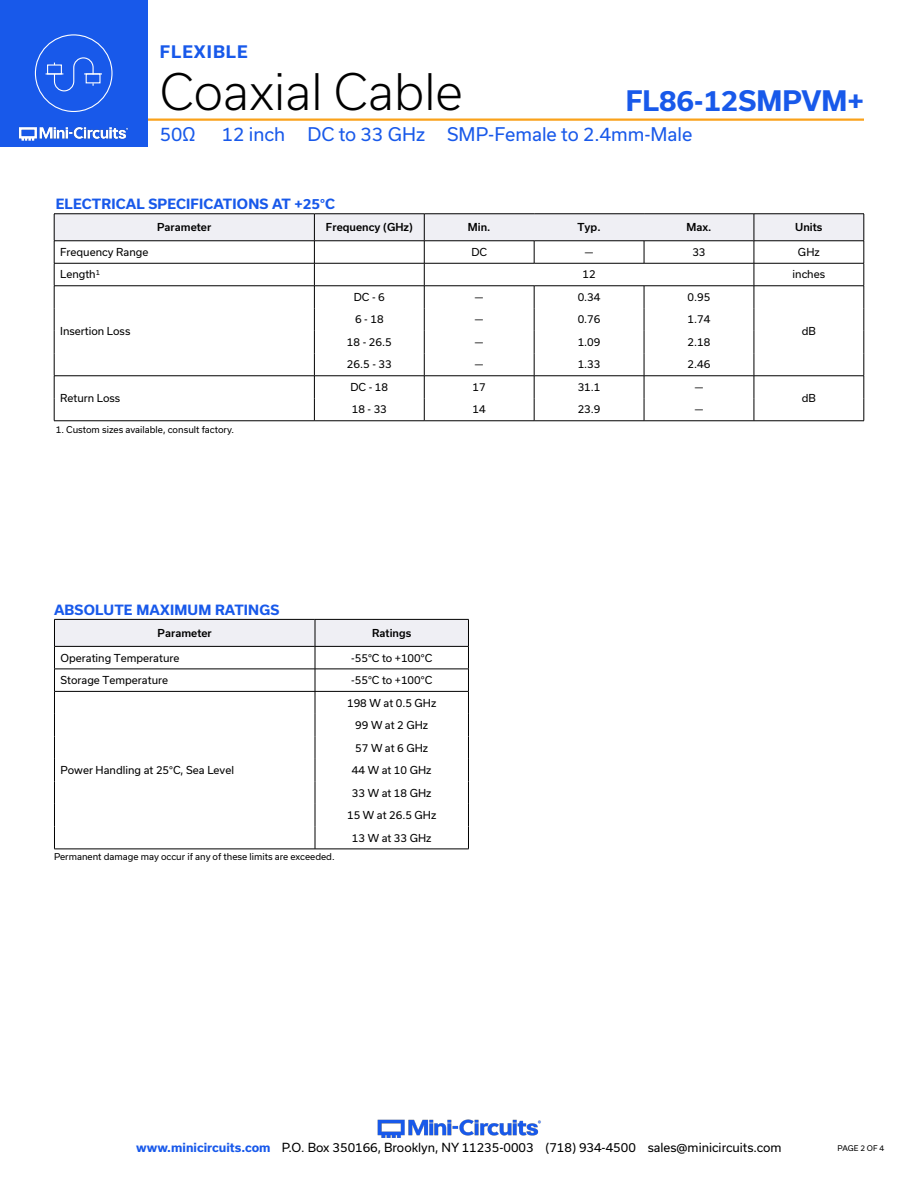
<style>
.page{position:relative;width:918px;height:1188px;background:#fff}
.page>*{position:absolute;margin:0;border:0;box-sizing:border-box;transform-origin:0 0}
.t1{font:300 48px "Usual";color:#000}
.t2{font:700 27px "Usual";color:#1859ea}
.t3{font:18px "Usual";color:#1859ea}
.t4{font:700 16.5px "Usual";letter-spacing:.065em;color:#1859ea}
.Blue_Headers{font:700 13.5px "Usual";letter-spacing:.015em;color:#1859ea}
.t5{font:12px "Usual";color:#000}
.Table_Body_Center{font:10.5px "Usual";color:#000}
.Table_Body_Left_Just{font:10.5px "Usual";color:#000}
.Table_Header_Center{font:500 10.5px "Usual";color:#000}
.Notes{font:9px "Usual";color:#000}
.t6{font:7.5px "Usual";color:#000}
.s1{font-weight:700;color:#1859ea}
</style>
<div class="page">
<img style="left:377px;top:1119px;width:164px;height:19px">
<hr style="left:111px;top:118px;width:753px;height:3px;background:#faa21b">
<div style="left:0;top:0;width:147px;height:147px;background:#1859ea"></div>
<hr style="left:917px;top:0;width:1px;height:147px;background:#1859ea">
<img style="left:18px;top:126px;width:111px;height:15px">
<div style="left:35px;top:34px;width:77px;height:78px;border:1px solid #fff;border-radius:50%"></div>
<svg style="left:46px;top:57px;width:56px;height:35px"></svg>
<hr style="left:54px;top:421px;width:260px;height:1px;background:#000">
<hr style="left:754px;top:421px;width:110px;height:1px;background:#000">
<hr style="left:314px;top:421px;width:110px;height:1px;background:#000">
<hr style="left:424px;top:421px;width:110px;height:1px;background:#000">
<hr style="left:534px;top:421px;width:110px;height:1px;background:#000">
<hr style="left:644px;top:421px;width:110px;height:1px;background:#000">
<svg style="left:54px;top:214px;width:811px;height:207px"></svg>
<div style="left:54px;top:619px;width:261px;height:27px;background:#efeff4"></div>
<div style="left:315px;top:619px;width:153px;height:27px;background:#efeff4"></div>
<hr style="left:315px;top:669px;width:154px;height:1px;background:#000">
<hr style="left:315px;top:691px;width:154px;height:1px;background:#000">
<hr style="left:315px;top:619px;width:154px;height:1px;background:#000">
<hr style="left:315px;top:646px;width:154px;height:1px;background:#000">
<svg style="left:468px;top:620px;width:1px;height:229px"></svg>
<hr style="left:54px;top:619px;width:261px;height:1px;background:#000">
<hr style="left:55px;top:646px;width:260px;height:1px;background:#000">
<hr style="left:54px;top:669px;width:261px;height:1px;background:#000">
<hr style="left:54px;top:691px;width:261px;height:1px;background:#000">
<svg style="left:54px;top:620px;width:1px;height:229px"></svg>
<svg style="left:315px;top:620px;width:1px;height:229px"></svg>
<hr style="left:54px;top:849px;width:261px;height:1px;background:#000">
<hr style="left:315px;top:849px;width:154px;height:1px;background:#000">
<h3 class="t4" style="left:160px;top:42px;width:89px">FLEXIBLE</h3>
<h1 class="t1" style="left:160px;top:64px;width:305px">Coaxial Cable</h1>
<h2 class="t2" style="left:626px;top:85px;width:240px">FL86-12SMPVM+</h2>
<h3 class="t3" style="left:160px;top:124px;width:37px">50Ω</h3>
<h3 class="t3" style="left:222px;top:124px;width:472px">12 inch DC to 33 GHz SMP-Female to 2.4mm-Male</h3>
<p class="Blue_Headers" style="left:56px;top:196px;width:281px">ELECTRICAL SPECIFICATIONS AT +25°C</p>
<p class="Table_Header_Center" style="left:157px;top:221px;width:56px">Parameter</p>
<p class="Table_Header_Center" style="left:326px;top:221px;width:88px">Frequency (GHz)</p>
<p class="Table_Header_Center" style="left:468px;top:221px;width:24px">Min.</p>
<p class="Table_Header_Center" style="left:578px;top:221px;width:25px">Typ.</p>
<p class="Table_Header_Center" style="left:686px;top:221px;width:26px">Max.</p>
<p class="Table_Header_Center" style="left:795px;top:221px;width:29px">Units</p>
<p class="Table_Body_Left_Just" style="left:60px;top:246px;width:90px">Frequency Range</p>
<p class="Table_Body_Center" style="left:471px;top:246px;width:17px">DC</p>
<p class="Table_Body_Center" style="left:585px;top:246px;width:10px">—</p>
<p class="Table_Body_Center" style="left:692px;top:246px;width:15px">33</p>
<p class="Table_Body_Center" style="left:798px;top:246px;width:23px">GHz</p>
<p class="Table_Body_Left_Just" style="left:60px;top:268px;width:41px">Length<sup>1</sup></p>
<p class="Table_Body_Center" style="left:583px;top:268px;width:15px">12</p>
<p class="Table_Body_Center" style="left:793px;top:268px;width:34px">inches</p>
<p class="Table_Body_Left_Just" style="left:60px;top:325px;width:72px">Insertion Loss</p>
<p class="Table_Body_Left_Just" style="left:60px;top:392px;width:62px">Return Loss</p>
<p class="Notes" style="left:56px;top:424px;width:180px">1. Custom sizes available, consult factory.</p>
<p class="Table_Body_Center" style="left:354px;top:291px;width:33px">DC - 6</p>
<p class="Table_Body_Center" style="left:475px;top:291px;width:10px">—</p>
<p class="Table_Body_Center" style="left:578px;top:291px;width:24px">0.34</p>
<p class="Table_Body_Center" style="left:688px;top:291px;width:24px">0.95</p>
<p class="Table_Body_Center" style="left:355px;top:313px;width:30px">6 - 18</p>
<p class="Table_Body_Center" style="left:475px;top:313px;width:10px">—</p>
<p class="Table_Body_Center" style="left:578px;top:313px;width:24px">0.76</p>
<p class="Table_Body_Center" style="left:688px;top:313px;width:24px">1.74</p>
<p class="Table_Body_Center" style="left:347px;top:336px;width:46px">18 - 26.5</p>
<p class="Table_Body_Center" style="left:475px;top:336px;width:10px">—</p>
<p class="Table_Body_Center" style="left:578px;top:336px;width:24px">1.09</p>
<p class="Table_Body_Center" style="left:688px;top:336px;width:24px">2.18</p>
<p class="Table_Body_Center" style="left:347px;top:358px;width:46px">26.5 - 33</p>
<p class="Table_Body_Center" style="left:475px;top:358px;width:10px">—</p>
<p class="Table_Body_Center" style="left:578px;top:358px;width:24px">1.33</p>
<p class="Table_Body_Center" style="left:688px;top:358px;width:24px">2.46</p>
<p class="Table_Body_Center" style="left:351px;top:381px;width:39px">DC - 18</p>
<p class="Table_Body_Center" style="left:473px;top:381px;width:15px">17</p>
<p class="Table_Body_Center" style="left:578px;top:381px;width:24px">31.1</p>
<p class="Table_Body_Center" style="left:695px;top:381px;width:10px">—</p>
<p class="Table_Body_Center" style="left:352px;top:403px;width:37px">18 - 33</p>
<p class="Table_Body_Center" style="left:473px;top:403px;width:15px">14</p>
<p class="Table_Body_Center" style="left:578px;top:403px;width:24px">23.9</p>
<p class="Table_Body_Center" style="left:695px;top:403px;width:10px">—</p>
<p class="Blue_Headers" style="left:54px;top:602px;width:227px">ABSOLUTE MAXIMUM RATINGS</p>
<p class="Table_Header_Center" style="left:158px;top:627px;width:56px">Parameter</p>
<p class="Table_Header_Center" style="left:372px;top:627px;width:41px">Ratings</p>
<p class="Table_Body_Left_Just" style="left:60px;top:652px;width:120px">Operating Temperature</p>
<p class="Table_Body_Center" style="left:351px;top:652px;width:83px">-55°C to +100°C</p>
<p class="Table_Body_Left_Just" style="left:60px;top:674px;width:109px">Storage Temperature</p>
<p class="Table_Body_Center" style="left:351px;top:674px;width:83px">-55°C to +100°C</p>
<p class="Table_Body_Left_Just" style="left:60px;top:764px;width:175px">Power Handling at 25°C, Sea Level</p>
<p class="Notes" style="left:54px;top:851px;width:282px">Permanent damage may occur if any of these limits are exceeded.</p>
<p class="Table_Body_Center" style="left:347px;top:697px;width:91px">198 W at 0.5 GHz</p>
<p class="Table_Body_Center" style="left:355px;top:719px;width:75px">99 W at 2 GHz</p>
<p class="Table_Body_Center" style="left:355px;top:742px;width:75px">57 W at 6 GHz</p>
<p class="Table_Body_Center" style="left:352px;top:764px;width:81px">44 W at 10 GHz</p>
<p class="Table_Body_Center" style="left:352px;top:787px;width:81px">33 W at 18 GHz</p>
<p class="Table_Body_Center" style="left:347px;top:809px;width:91px">15 W at 26.5 GHz</p>
<p class="Table_Body_Center" style="left:352px;top:832px;width:81px">13 W at 33 GHz</p>
<p class="Table_Body_Center" style="left:802px;top:325px;width:16px">dB</p>
<p class="Table_Body_Center" style="left:802px;top:392px;width:16px">dB</p>
<p class="t5" style="left:136px;top:1141px;width:647px"><span class="s1">www.minicircuits.com</span> P.O. Box 350166, Brooklyn, NY 11235-0003 (718) 934-4500 sales@minicircuits.com</p>
<p class="t6" style="left:838px;top:1144px;width:48px">PAGE 2 OF 4</p>
</div>
